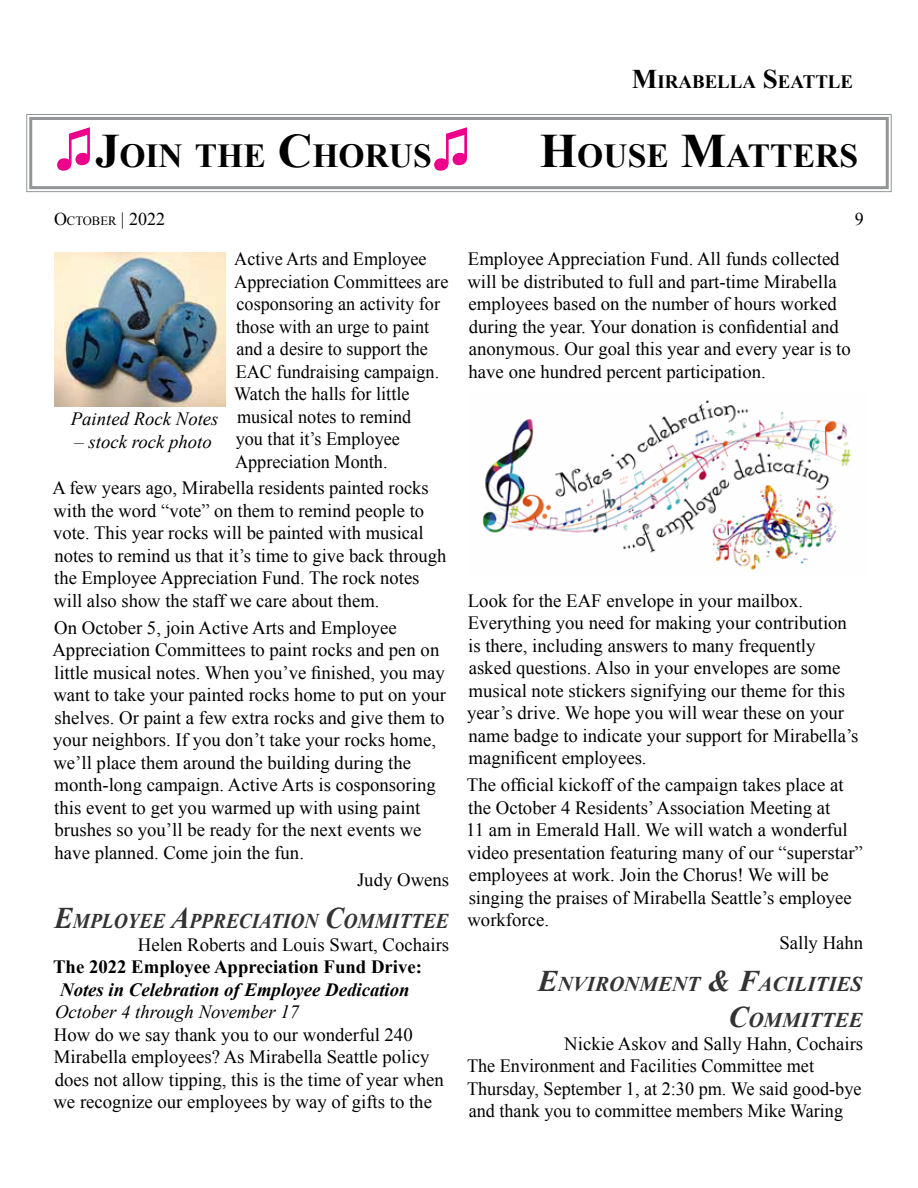
<style>
.page{position:relative;width:918px;height:1188px;background:#fff}
.page>*{position:absolute;margin:0;border:0;box-sizing:border-box;transform-origin:0 0}
.t1{font:700 33.6px "Times New Roman";color:#000}
.t2{font:italic 700 21px/36px "Times New Roman";color:#333}
.t3{font:italic 700 21px "Times New Roman";color:#333;scale:.92 1}
.t4{font:700 18.9px "Times New Roman";color:#000}
.t5{font:18.75px/22.5px "Times New Roman";color:#000}
.t6{font:italic 18.75px "Times New Roman";color:#000}
.t7{font:italic 700 18.75px "Times New Roman";color:#000}
.t8{font:700 18.75px "Times New Roman";color:#000}
.t9{font:18px "Times New Roman";color:#000}
.s1{font-size:27px}
.s2{font-size:54px;color:#ec008c}
.s3{font-size:48px}
.s4{font-size:12.6px}
.s5{font-size:30px}
</style>
<div class="page">
<svg style="left:26px;top:114px;width:866px;height:79px"></svg>
<div style="left:29px;top:117px;width:860px;height:72px;border:3px solid #939598"></div>
<img style="left:482px;top:400px;width:369px;height:170px">
<img style="left:54px;top:252px;width:172px;height:154px">
<p class="t4" style="left:632px;top:69px;width:223px"><span class="s1">M</span>IRABELLA <span class="s1">S</span>EATTLE</p>
<h1 class="t1" style="left:55px;top:133px;width:419px"><span class="s2">♫</span><span class="s3">J</span>OIN THE <span class="s3">C</span>HORUS<span class="s2">♫</span></h1>
<h1 class="t1" style="left:540px;top:133px;width:320px"><span class="s3">H</span>OUSE <span class="s3">M</span>ATTERS</h1>
<p class="t9" style="left:54px;top:206px;width:113px">O<span class="s4">CTOBER</span> | 2022</p>
<p class="t9" style="left:855px;top:206px;width:10px">9</p>
<p class="t5" style="left:234px;top:247px;width:216px">Active Arts and Employee<br>Appreciation Committees are cosponsoring an activity for those with an urge to paint and a desire to support the<br>EAC fundraising campaign.<br>Watch the halls for little musical notes to remind<br>you that it’s Employee<br>Appreciation Month.</p>
<p class="t5" style="left:52px;top:477px;width:395px">A few years ago, Mirabella residents painted rocks with the word “vote” on them to remind people to vote. This year rocks will be painted with musical notes to remind us that it’s time to give back through the Employee Appreciation Fund. The rock notes will also show the staff we care about them.</p>
<p class="t5" style="left:52px;top:616px;width:395px">On October 5, join Active Arts and Employee Appreciation Committees to paint rocks and pen on little musical notes. When you’ve finished, you may want to take your painted rocks home to put on your shelves. Or paint a few extra rocks and give them to your neighbors. If you don’t take your rocks home, we’ll place them around the building during the month-long campaign. Active Arts is cosponsoring this event to get you warmed up with using paint brushes so you’ll be ready for the next events we have planned. Come join the fun.</p>
<p class="t5" style="left:357px;top:868px;width:94px">Judy Owens</p>
<p class="t3" style="left:55px;top:907px;width:333px"><span class="s5">E</span>MPLOYEE <span class="s5">A</span>PPRECIATION <span class="s5">C</span>OMM</p>
<p class="t5" style="left:467px;top:247px;width:385px">Employee Appreciation Fund. All funds collected will be distributed to full and part-time Mirabella employees based on the number of hours worked during the year. Your donation is confidential and anonymous. Our goal this year and every year is to have one hundred percent participation.</p>
<p class="t6" style="left:71px;top:406px;width:149px">Painted Rock Notes</p>
<p class="t6" style="left:75px;top:428px;width:139px">– stock rock photo</p>
<p class="t5" style="left:467px;top:589px;width:393px">Look for the EAF envelope in your mailbox.<br>Everything you need for making your contribution is there, including answers to many frequently asked questions. Also in your envelopes are some musical note stickers signifying our theme for this year’s drive. We hope you will wear these on your name badge to indicate your support for Mirabella’s magnificent employees.</p>
<p class="t5" style="left:467px;top:773px;width:378px">The official kickoff of the campaign takes place at</p>
<p class="t5" style="left:468px;top:796px;width:364px">the October 4 Residents’ Association Meeting at</p>
<p class="t5" style="left:466px;top:818px;width:383px">11 am in Emerald Hall. We will watch a wonderful</p>
<p class="t5" style="left:467px;top:841px;width:397px">video presentation featuring many of our “superstar”</p>
<p class="t5" style="left:469px;top:863px;width:362px">employees at work. Join the Chorus! We will be</p>
<p class="t5" style="left:469px;top:886px;width:385px">singing the praises of Mirabella Seattle’s employee</p>
<p class="t5" style="left:467px;top:908px;width:83px">workforce.</p>
<p class="t5" style="left:779px;top:931px;width:85px">Sally Hahn</p>
<p class="t2" style="left:728px;top:966px;width:135px;text-indent:-191px"><span class="s5">E</span>NVIRONMENT <span class="s5">&amp; F</span>ACILITIES<br><span class="s5">C</span>OMM</p>
<p class="t3" style="left:392px;top:907px;width:63px">ITTEE</p>
<p class="t5" style="left:138px;top:933px;width:313px">Helen Roberts and Louis Swart, Cochairs</p>
<p class="t8" style="left:53px;top:954px;width:370px">The 2022 Employee Appreciation Fund Drive:</p>
<p class="t7" style="left:60px;top:976px;width:351px">Notes in Celebration of Employee Dedication</p>
<p class="t6" style="left:55px;top:999px;width:246px">October 4 through November 17</p>
<p class="t5" style="left:53px;top:1023px;width:392px">How do we say thank you to our wonderful 240<br>Mirabella employees? As Mirabella Seattle policy does not allow tipping, this is the time of year when we recognize our employees by way of gifts to the</p>
<p class="t2" style="left:801px;top:1002px;width:63px">ITTEE</p>
<p class="t5" style="left:467px;top:1032px;width:398px;text-indent:97px">Nickie Askov and Sally Hahn, Cochairs The Environment and Facilities Committee met Thursday, September 1, at 2:30 pm. We said good-bye and thank you to committee members Mike Waring</p>
</div>
